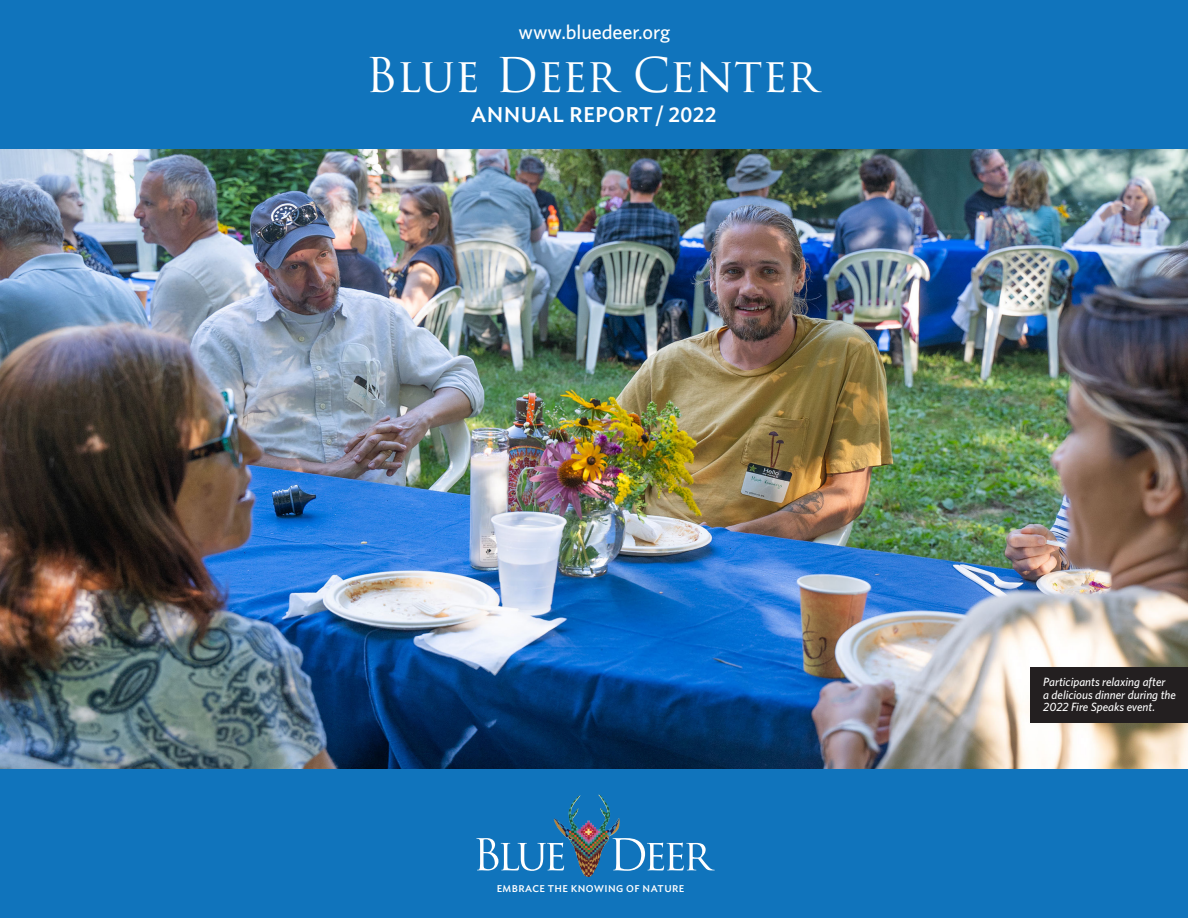
<style>
.page{position:relative;width:1188px;height:918px;background:#fff}
.page>*{position:absolute;margin:0;border:0;box-sizing:border-box;transform-origin:0 0}
.t1{font:46.65px "Trajan Pro 3";letter-spacing:-.005em;color:#fff}
.t2{font:500 21.15px "Ideal Sans";letter-spacing:.015em;color:#fff}
.t3{font:500 20.25px "Whitney";letter-spacing:-.005em;color:#fff}
.t4{font:italic 500 12px/12.8px "Whitney";color:#fff}
.t5{font:500 9.75px "Ideal Sans";letter-spacing:.045em;color:#fff}
</style>
<div class="page">
<img style="left:0;top:148px;width:1188px;height:622px">
<div style="left:0;top:770px;width:1188px;height:148px;background:#1074bc"></div>
<div style="left:0;top:0;width:1188px;height:148px;background:#1074bc"></div>
<div style="left:1031px;top:667px;width:157px;height:55px;background:#231f20"></div>
<img style="left:585px;top:795px;width:22px;height:34px">
<svg style="left:476px;top:838px;width:88px;height:33px"></svg>
<svg style="left:613px;top:838px;width:102px;height:33px"></svg>
<p class="t3" style="left:519px;top:18px;width:153px">www.bluedeer.org</p>
<p class="t1" style="left:365px;top:43px;width:454px">Blue Deer Center</p>
<p class="t2" style="left:471px;top:98px;width:247px">ANNUAL REPORT / 2022</p>
<p class="t5" style="left:497px;top:881px;width:189px">EMBRACE THE KNOWING OF NATURE</p>
<p class="t4" style="left:1043px;top:675px;width:134px">Participants relaxing after<br>a delicious dinner during the<br>2022 Fire Speaks event.</p>
</div>
